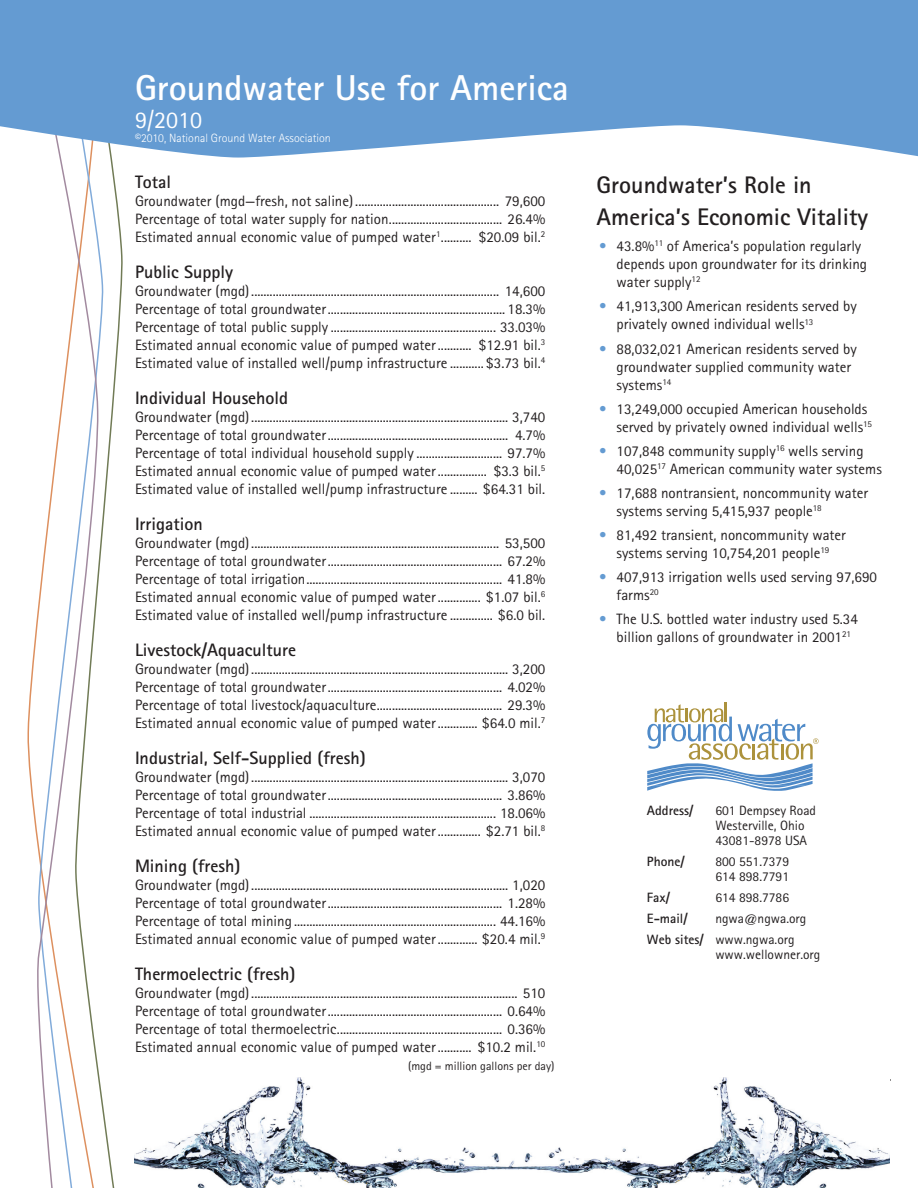
<style>
.page{position:relative;width:918px;height:1188px;background:#fff}
.page>*{position:absolute;margin:0;border:0;box-sizing:border-box;transform-origin:0 0}
.t1{font:700 36px "Rotis Sans Serif";color:#fff}
.t2{font:700 24px "Rotis Sans Serif";color:#231f20}
.t3{font:24px "Rotis Sans Serif";color:#fff}
.t4{font:700 18px "Rotis Sans Serif";color:#231f20}
.t5{font:15px/18px "Rotis Sans Serif";color:#231f20}
.t6{font:13.5px/15px "Rotis Sans Serif";color:#231f20}
.t7{font:700 13.5px "Rotis Sans Serif";color:#231f20}
.t8{font:300 12px "Rotis Sans Serif";color:#fff}
.t9{font:12px "Rotis Sans Serif";color:#231f20}
.s1{color:#649bd2}
.s2{font-weight:700}
</style>
<div class="page">
<svg style="left:101px;top:158px;width:22px;height:1030px"></svg>
<svg style="left:27px;top:158px;width:74px;height:1030px"></svg>
<svg style="left:0;top:0;width:918px;height:158px;background:#74a5d6"></svg>
<svg style="left:647px;top:703px;width:172px;height:88px"></svg>
<hr style="left:135px;top:1080px;width:756px;height:1px;background:#231f20">
<img style="left:135px;top:1078px;width:373px;height:110px">
<img style="left:508px;top:1078px;width:381px;height:110px">
<p class="t1" style="left:135px;top:65px;width:435px">Groundwater Use for America</p>
<p class="t3" style="left:135px;top:105px;width:69px">9/2010</p>
<p class="t8" style="left:135px;top:131px;width:197px">©2010, National Ground Water Association</p>
<p class="t4" style="left:135px;top:170px;width:38px">Total</p>
<p class="t5" style="left:135px;top:192px;width:412px">Groundwater (mgd—fresh, not saline)............................................... 79,600</p>
<p class="t5" style="left:135px;top:210px;width:412px">Percentage of total water supply for nation..................................... 26.4%</p>
<p class="t5" style="left:135px;top:228px;width:412px">Estimated annual economic value of pumped water<sup>1</sup>.......... $20.09 bil.<sup>2</sup></p>
<p class="t4" style="left:135px;top:260px;width:100px">Public Supply</p>
<p class="t5" style="left:135px;top:282px;width:412px">Groundwater (mgd)................................................................................. 14,600</p>
<p class="t5" style="left:135px;top:300px;width:412px">Percentage of total groundwater.......................................................... 18.3%</p>
<p class="t5" style="left:135px;top:318px;width:412px">Percentage of total public supply ...................................................... 33.03%</p>
<p class="t5" style="left:135px;top:336px;width:412px">Estimated annual economic value of pumped water........... $12.91 bil.<sup>3</sup></p>
<p class="t5" style="left:135px;top:354px;width:412px">Estimated value of installed well/pump infrastructure ...........$3.73 bil.<sup>4</sup></p>
<p class="t4" style="left:135px;top:386px;width:155px">Individual Household</p>
<p class="t5" style="left:135px;top:408px;width:412px">Groundwater (mgd).................................................................................... 3,740</p>
<p class="t5" style="left:135px;top:426px;width:412px">Percentage of total groundwater........................................................... 4.7%</p>
<p class="t5" style="left:135px;top:444px;width:412px">Percentage of total individual household supply ............................ 97.7%</p>
<p class="t5" style="left:135px;top:462px;width:412px">Estimated annual economic value of pumped water................ $3.3 bil.<sup>5</sup></p>
<p class="t5" style="left:135px;top:480px;width:412px">Estimated value of installed well/pump infrastructure ......... $64.31 bil.</p>
<p class="t4" style="left:135px;top:512px;width:69px">Irrigation</p>
<p class="t5" style="left:135px;top:534px;width:412px">Groundwater (mgd)................................................................................. 53,500</p>
<p class="t5" style="left:135px;top:552px;width:412px">Percentage of total groundwater......................................................... 67.2%</p>
<p class="t5" style="left:135px;top:570px;width:412px">Percentage of total irrigation................................................................ 41.8%</p>
<p class="t5" style="left:135px;top:588px;width:412px">Estimated annual economic value of pumped water.............. $1.07 bil.<sup>6</sup></p>
<p class="t5" style="left:135px;top:606px;width:412px">Estimated value of installed well/pump infrastructure .............. $6.0 bil.</p>
<p class="t4" style="left:135px;top:638px;width:163px">Livestock/Aquaculture</p>
<p class="t5" style="left:135px;top:660px;width:412px">Groundwater (mgd).................................................................................... 3,200</p>
<p class="t5" style="left:135px;top:678px;width:412px">Percentage of total groundwater......................................................... 4.02%</p>
<p class="t5" style="left:135px;top:696px;width:412px">Percentage of total livestock/aquaculture......................................... 29.3%</p>
<p class="t5" style="left:135px;top:714px;width:412px">Estimated annual economic value of pumped water............. $64.0 mil.<sup>7</sup></p>
<p class="t4" style="left:135px;top:746px;width:232px">Industrial, Self-Supplied (fresh)</p>
<p class="t5" style="left:135px;top:768px;width:412px">Groundwater (mgd).................................................................................... 3,070</p>
<p class="t5" style="left:135px;top:786px;width:412px">Percentage of total groundwater......................................................... 3.86%</p>
<p class="t5" style="left:135px;top:804px;width:412px">Percentage of total industrial ............................................................. 18.06%</p>
<p class="t5" style="left:135px;top:822px;width:412px">Estimated annual economic value of pumped water.............. $2.71 bil.<sup>8</sup></p>
<p class="t4" style="left:135px;top:854px;width:107px">Mining (fresh)</p>
<p class="t5" style="left:135px;top:876px;width:412px">Groundwater (mgd).................................................................................... 1,020</p>
<p class="t5" style="left:135px;top:894px;width:412px">Percentage of total groundwater......................................................... 1.28%</p>
<p class="t5" style="left:135px;top:912px;width:412px">Percentage of total mining .................................................................. 44.16%</p>
<p class="t5" style="left:135px;top:930px;width:412px">Estimated annual economic value of pumped water............. $20.4 mil.<sup>9</sup></p>
<p class="t4" style="left:135px;top:962px;width:162px">Thermoelectric (fresh)</p>
<p class="t5" style="left:135px;top:984px;width:412px">Groundwater (mgd)....................................................................................... 510</p>
<p class="t5" style="left:135px;top:1002px;width:412px">Percentage of total groundwater......................................................... 0.64%</p>
<p class="t5" style="left:135px;top:1020px;width:412px">Percentage of total thermoelectric...................................................... 0.36%</p>
<p class="t5" style="left:135px;top:1038px;width:412px">Estimated annual economic value of pumped water........... $10.2 mil.<sup>10</sup></p>
<p class="t9" style="left:408px;top:1059px;width:148px">(mgd = million gallons per day)</p>
<p class="t2" style="left:597px;top:169px;width:217px">Groundwater’s Role in</p>
<p class="t2" style="left:597px;top:202px;width:273px">America’s Economic Vitality</p>
<p class="t5" style="left:617px;top:237px;width:252px;text-indent:-17px"><span class="s1">•</span> 43.8%<sup>11</sup> of America’s population regularly depends upon groundwater for its drinking water supply<sup>12</sup></p>
<p class="t5" style="left:617px;top:297px;width:242px;text-indent:-17px"><span class="s1">•</span> 41,913,300 American residents served by privately owned individual wells<sup>13</sup></p>
<p class="t5" style="left:617px;top:339px;width:242px;text-indent:-17px"><span class="s1">•</span> 88,032,021 American residents served by groundwater supplied community water systems<sup>14</sup></p>
<p class="t5" style="left:617px;top:399px;width:257px;text-indent:-17px"><span class="s1">•</span> 13,249,000 occupied American households served by privately owned individual wells<sup>15</sup></p>
<p class="t5" style="left:617px;top:441px;width:267px;text-indent:-17px"><span class="s1">•</span> 107,848 community supply<sup>16</sup> wells serving<br>40,025<sup>17</sup> American community water systems</p>
<p class="t5" style="left:617px;top:483px;width:253px;text-indent:-17px"><span class="s1">•</span> 17,688 nontransient, noncommunity water systems serving 5,415,937 people<sup>18</sup></p>
<p class="t5" style="left:599px;top:526px;width:248px;text-align:center"><span class="s1">•</span> 81,492 transient, noncommunity water systems serving 10,754,201 people<sup>19</sup></p>
<p class="t5" style="left:617px;top:568px;width:262px;text-indent:-17px"><span class="s1">•</span> 407,913 irrigation wells used serving 97,690 farms<sup>20</sup></p>
<p class="t5" style="left:617px;top:610px;width:243px;text-indent:-17px"><span class="s1">•</span> The U.S. bottled water industry used 5.34 billion gallons of groundwater in 2001<sup>21</sup></p>
<p class="t7" style="left:647px;top:802px;width:48px">Address/</p>
<p class="t6" style="left:715px;top:803px;width:102px">601 Dempsey Road<br>Westerville, Ohio<br>43081-8978 USA</p>
<p class="t7" style="left:647px;top:853px;width:39px">Phone/</p>
<p class="t6" style="left:715px;top:854px;width:75px">800 551.7379<br>614 898.7791</p>
<p class="t7" style="left:647px;top:889px;width:25px">Fax/</p>
<p class="t6" style="left:715px;top:890px;width:75px">614 898.7786</p>
<p class="t7" style="left:647px;top:910px;width:42px">E-mail/</p>
<p class="t6" style="left:715px;top:911px;width:92px">ngwa@ngwa.org</p>
<p class="t6" style="left:715px;top:932px;width:106px;text-indent:-68px"><span class="s2">Web sites/</span> www.ngwa.org www.wellowner.org</p>
</div>
